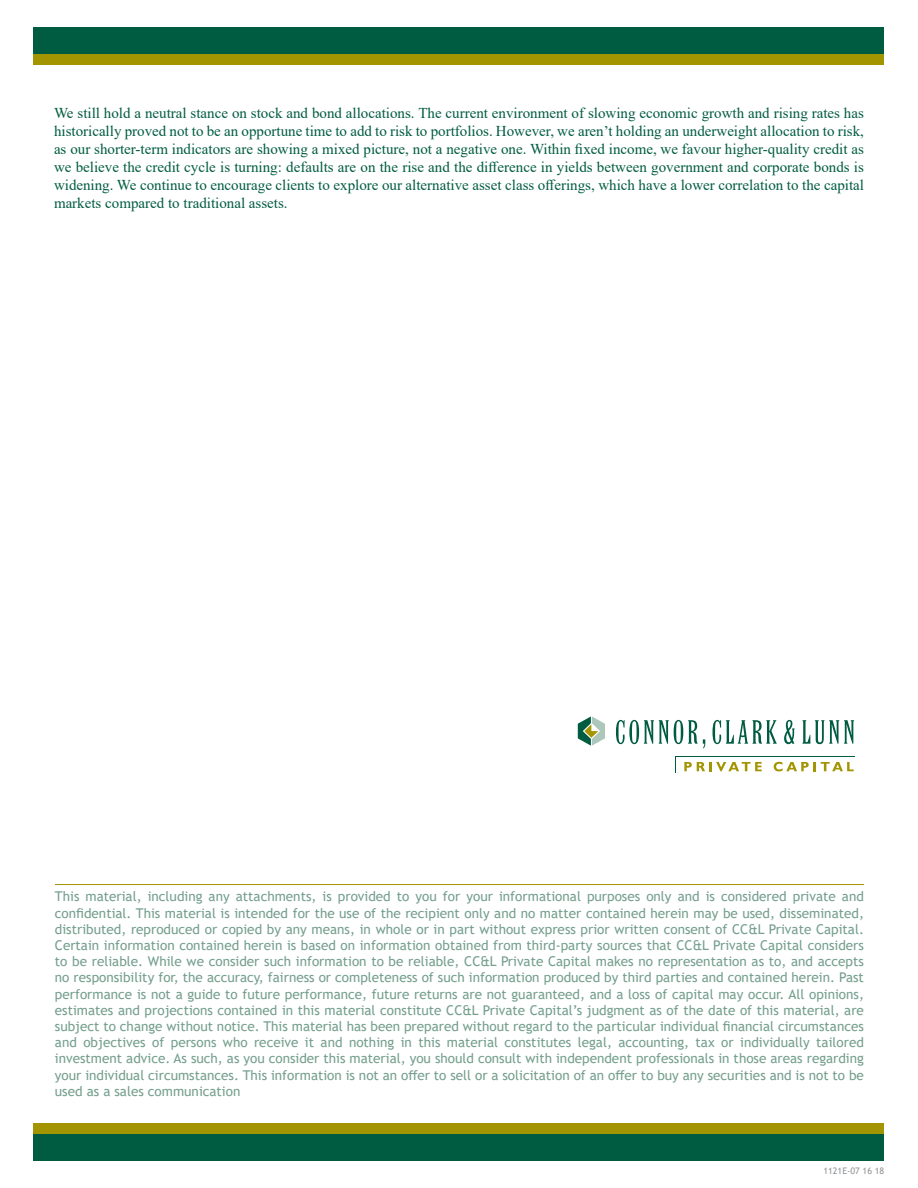
<style>
.page{position:relative;width:918px;height:1188px;background:#fff}
.page>*{position:absolute;margin:0;border:0;box-sizing:border-box;transform-origin:0 0}
.Body{font:15px/18px "Times New Roman";color:#005c41;text-align:justify}
.Disclaimer{font:13.5px/16.2px "Trebuchet MS";color:#759f8e;text-align:justify}
.t1{font:9px "Trebuchet MS";color:#939598}
</style>
<div class="page">
<div style="left:34px;top:27px;width:850px;height:27px;background:#005c41"></div>
<div style="left:34px;top:54px;width:850px;height:10px;background:#a39401"></div>
<div style="left:34px;top:1123px;width:850px;height:11px;background:#a39401"></div>
<div style="left:34px;top:1134px;width:850px;height:27px;background:#005c41"></div>
<hr style="left:55px;top:884px;width:809px;height:1px;background:#a39401">
<svg style="left:578px;top:716px;width:27px;height:30px"></svg>
<svg style="left:616px;top:720px;width:89px;height:28px"></svg>
<svg style="left:713px;top:720px;width:64px;height:24px"></svg>
<svg style="left:784px;top:720px;width:11px;height:24px"></svg>
<svg style="left:802px;top:720px;width:52px;height:24px"></svg>
<svg style="left:684px;top:762px;width:78px;height:9px"></svg>
<svg style="left:774px;top:762px;width:80px;height:9px"></svg>
<hr style="left:675px;top:756px;width:180px;height:1px;background:#005c41">
<svg style="left:675px;top:757px;width:1px;height:16px"></svg>
<p class="Body" style="left:54px;top:104px;width:812px">We still hold a neutral stance on stock and bond allocations. The current environment of slowing economic growth and rising rates has historically proved not to be an opportune time to add to risk to portfolios. However, we aren’t holding an underweight allocation to risk, as our shorter-term indicators are showing a mixed picture, not a negative one. Within fixed income, we favour higher-quality credit as we believe the credit cycle is turning: defaults are on the rise and the difference in yields between government and corporate bonds is widening. We continue to encourage clients to explore our alternative asset class offerings, which have a lower correlation to the capital markets compared to traditional assets.</p>
<p class="Disclaimer" style="left:55px;top:888px;width:811px">This material, including any attachments, is provided to you for your informational purposes only and is considered private and confidential. This material is intended for the use of the recipient only and no matter contained herein may be used, disseminated, distributed, reproduced or copied by any means, in whole or in part without express prior written consent of CC&amp;L Private Capital.<br>Certain information contained herein is based on information obtained from third-party sources that CC&amp;L Private Capital considers to be reliable. While we consider such information to be reliable, CC&amp;L Private Capital makes no representation as to, and accepts no responsibility for, the accuracy, fairness or completeness of such information produced by third parties and contained herein. Past performance is not a guide to future performance, future returns are not guaranteed, and a loss of capital may occur. All opinions, estimates and projections contained in this material constitute CC&amp;L Private Capital’s judgment as of the date of this material, are subject to change without notice. This material has been prepared without regard to the particular individual financial circumstances and objectives of persons who receive it and nothing in this material constitutes legal, accounting, tax or individually tailored investment advice. As such, as you consider this material, you should consult with independent professionals in those areas regarding your individual circumstances. This information is not an offer to sell or a solicitation of an offer to buy any securities and is not to be used as a sales communication</p>
<p class="t1" style="left:824px;top:1166px;width:62px">1121E-07 16 18</p>
</div>
